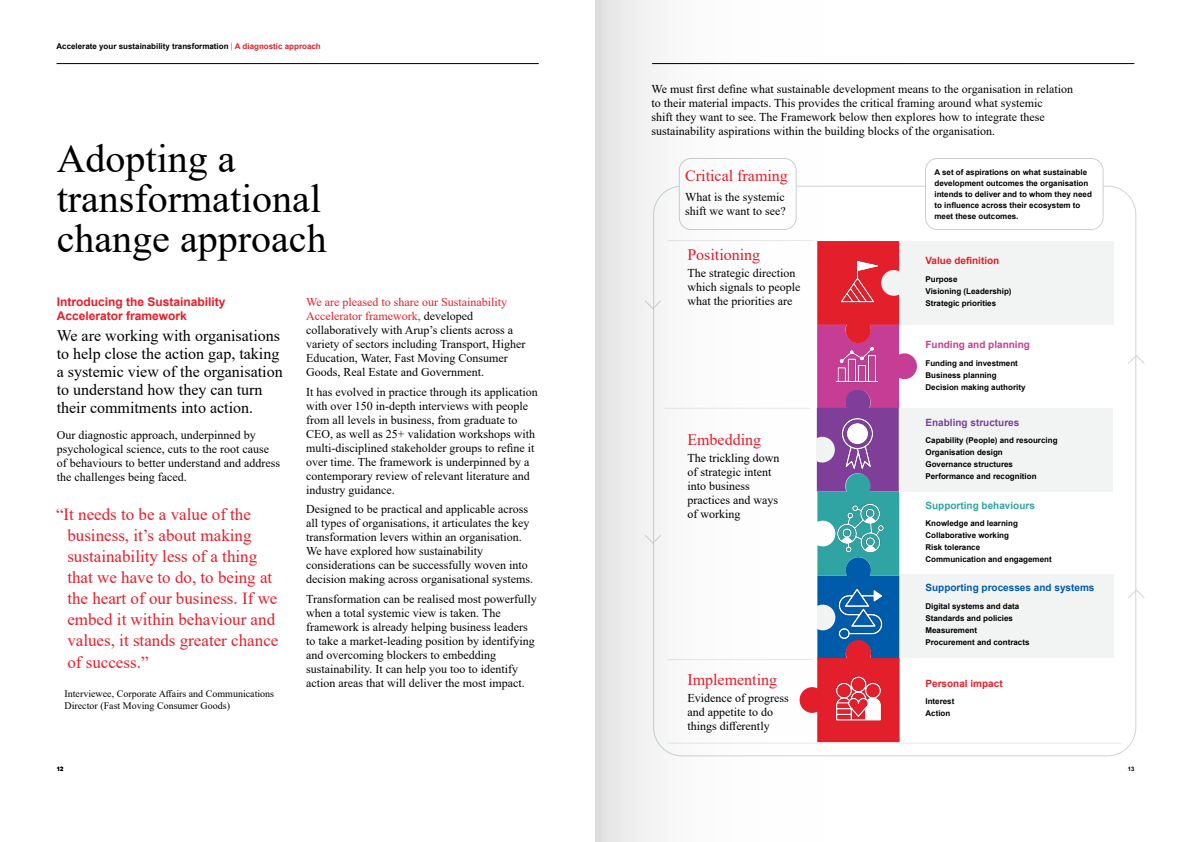
<style>
.page{position:relative;width:1191px;height:842px;background:#fff}
.page>*{position:absolute;margin:0;border:0;box-sizing:border-box;transform-origin:0 0}
.t1{font:40px/40px "Times New Roman";color:#000}
.t2{font:17px/21.1px "Times New Roman";color:#e31f2b}
.t3{font:16px/18px "Times New Roman";color:#000}
.t4{font:16px "Times New Roman";color:#e31f2b}
.t5{font:12px/14px "Times New Roman";color:#000}
.t6{font:700 12px/14px "Arial";color:#e31f2b}
.t7{font:10px/12px "Times New Roman";color:#000}
.t8{font:700 10px "Arial";color:#e31f2b}
.t9{font:700 10px "Arial";color:#005baa}
.t10{font:700 10px "Arial";color:#30a4a2}
.t11{font:700 10px "Arial";color:#c63d96}
.t12{font:700 10px "Arial";color:#7f3f98}
.t13{font:700 8px/12px "Arial";color:#000}
.t14{font:700 6px "Arial";color:#000}
.s1{font-family:"Museo Sans 100";font-weight:400}
.s2{color:#e31f2b}
</style>
<div class="page">
<hr style="left:56px;top:63px;width:483px;height:1px;background:#000">
<hr style="left:652px;top:63px;width:482px;height:1px;background:#000">
<div style="left:817px;top:408px;width:296px;height:83px;background:#f2f3f3"></div>
<div style="left:817px;top:574px;width:296px;height:84px;background:#f2f3f3"></div>
<div style="left:817px;top:241px;width:296px;height:84px;background:#f2f3f3"></div>
<svg style="left:901px;top:353px;width:16px;height:139px"></svg>
<hr style="left:667px;top:743px;width:454px;height:1px;background:#e9e9ea">
<div style="left:925px;top:158px;width:178px;height:72px;border:1px solid #cccecf;border-radius:12px"></div>
<svg style="left:1128px;top:588px;width:17px;height:11px"></svg>
<svg style="left:1128px;top:354px;width:17px;height:11px"></svg>
<svg style="left:595px;top:0;width:306px;height:842px"></svg>
<p class="t13" style="left:56px;top:40px;width:266px">Accelerate your sustainability transformation <span class="s1">|</span> <span class="s2">A diagnostic approach</span></p>
<h1 class="t1" style="left:57px;top:137px;width:271px">Adopting a transformational change approach</h1>
<p class="t6" style="left:57px;top:295px;width:170px">Introducing the Sustainability<br>Accelerator framework</p>
<h3 class="t3" style="left:57px;top:326px;width:227px">We are working with organisations to help close the action gap, taking a systemic view of the organisation to understand how they can turn their commitments into action.</h3>
<p class="t5" style="left:57px;top:427px;width:225px">Our diagnostic approach, underpinned by psychological science, cuts to the root cause of behaviours to better understand and address the challenges being faced.</p>
<p class="t5" style="left:306px;top:295px;width:221px"><span class="s2">We are pleased to share our Sustainability Accelerator framework,</span> developed collaboratively with Arup’s clients across a variety of sectors including Transport, Higher Education, Water, Fast Moving Consumer Goods, Real Estate and Government.</p>
<p class="t5" style="left:306px;top:384px;width:233px">It has evolved in practice through its application with over 150 in-depth interviews with people from all levels in business, from graduate to CEO, as well as 25+ validation workshops with multi-disciplined stakeholder groups to refine it over time. The framework is underpinned by a contemporary review of relevant literature and industry guidance.</p>
<p class="t5" style="left:306px;top:502px;width:228px">Designed to be practical and applicable across all types of organisations, it articulates the key transformation levers within an organisation.<br>We have explored how sustainability considerations can be successfully woven into decision making across organisational systems.</p>
<p class="t5" style="left:306px;top:592px;width:232px">Transformation can be realised most powerfully when a total systemic view is taken. The framework is already helping business leaders to take a market-leading position by identifying and overcoming blockers to embedding sustainability. It can help you too to identify action areas that will deliver the most impact.</p>
<h2 class="t2" style="left:67px;top:503px;width:213px;text-indent:-11px">“It needs to be a value of the business, it’s about making sustainability less of a thing that we have to do, to being at the heart of our business. If we embed it within behaviour and values, it stands greater chance of success.”</h2>
<p class="t7" style="left:64px;top:687px;width:211px">Interviewee, Corporate Affairs and Communications<br>Director (Fast Moving Consumer Goods)</p>
<p class="t5" style="left:651px;top:82px;width:423px">We must first define what sustainable development means to the organisation in relation to their material impacts. This provides the critical framing around what systemic<br>shift they want to see. The Framework below then explores how to integrate these sustainability aspirations within the building blocks of the organisation.</p>
<h3 class="t4" style="left:685px;top:165px;width:104px">Critical framing</h3>
<p class="t5" style="left:685px;top:190px;width:102px">What is the systemic shift we want to see?</p>
<p class="t13" style="left:934px;top:167px;width:159px;line-height:11px">A set of aspirations on what sustainable development outcomes the organisation intends to deliver and to whom they need to influence across their ecosystem to meet these outcomes.</p>
<h3 class="t4" style="left:687px;top:244px;width:74px">Positioning</h3>
<p class="t5" style="left:687px;top:266px;width:114px">The strategic direction which signals to people what the priorities are</p>
<h3 class="t4" style="left:687px;top:429px;width:75px">Embedding</h3>
<p class="t5" style="left:687px;top:451px;width:93px">The trickling down of strategic intent into business practices and ways of working</p>
<h3 class="t4" style="left:687px;top:668px;width:91px">Implementing</h3>
<p class="t5" style="left:687px;top:690px;width:103px">Evidence of progress and appetite to do things differently</p>
<p class="t8" style="left:925px;top:253px;width:75px">Value definition</p>
<p class="t13" style="left:925px;top:273px;width:88px">Purpose<br>Visioning (Leadership)<br>Strategic priorities</p>
<p class="t11" style="left:925px;top:337px;width:106px">Funding and planning</p>
<p class="t13" style="left:925px;top:357px;width:102px">Funding and investment<br>Business planning<br>Decision making authority</p>
<p class="t12" style="left:925px;top:415px;width:95px">Enabling structures</p>
<p class="t13" style="left:925px;top:434px;width:134px">Capability (People) and resourcing<br>Organisation design<br>Governance structures<br>Performance and recognition</p>
<p class="t10" style="left:925px;top:498px;width:111px">Supporting behaviours</p>
<p class="t13" style="left:925px;top:518px;width:128px">Knowledge and learning<br>Collaborative working<br>Risk tolerance<br>Communication and engagement</p>
<p class="t9" style="left:925px;top:580px;width:170px">Supporting processes and systems</p>
<p class="t13" style="left:925px;top:600px;width:106px">Digital systems and data<br>Standards and policies<br>Measurement<br>Procurement and contracts</p>
<p class="t8" style="left:925px;top:676px;width:79px">Personal impact</p>
<p class="t13" style="left:925px;top:696px;width:30px">Interest<br>Action</p>
<p class="t14" style="left:57px;top:764px;width:8px">12</p>
<p class="t14" style="left:1127px;top:764px;width:8px">13</p>
</div>
